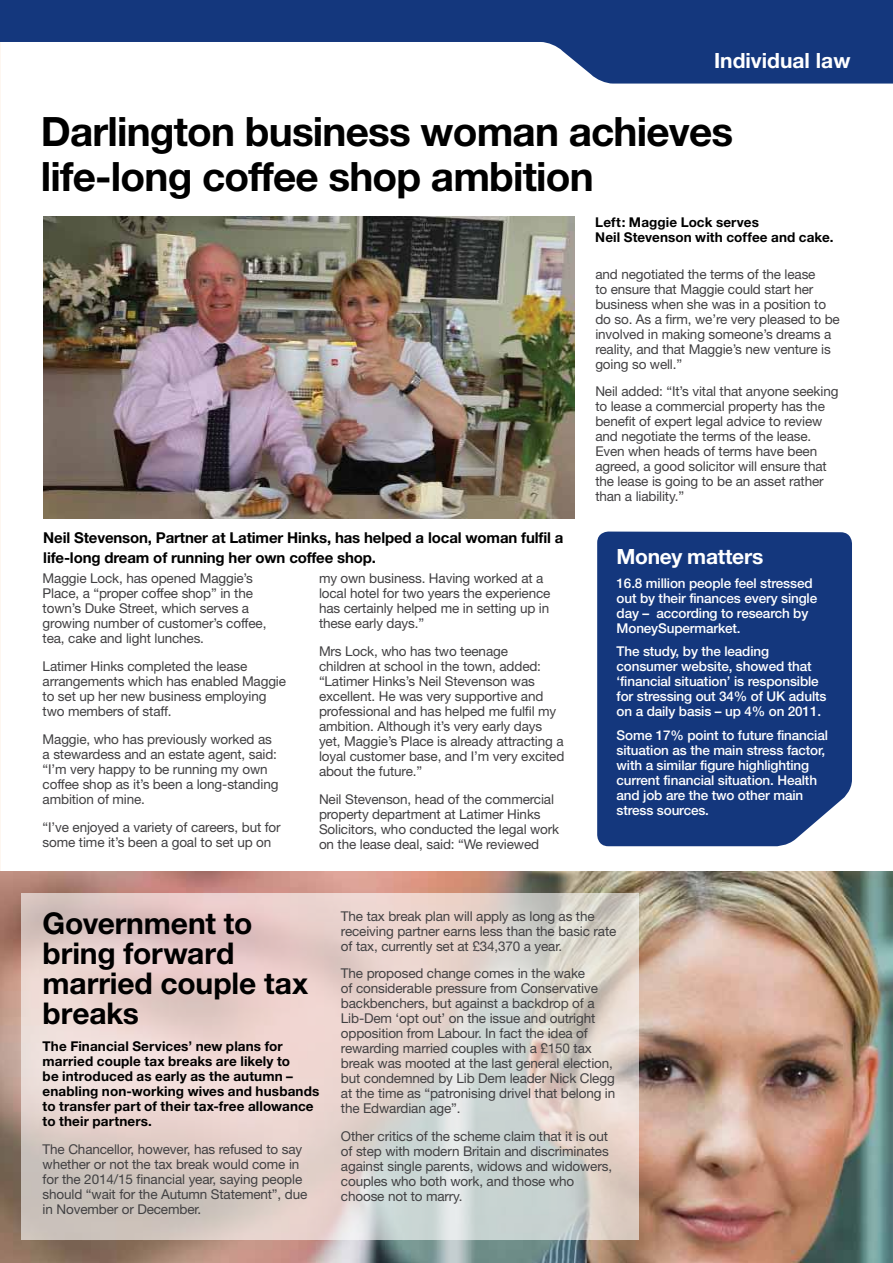
<style>
.page{position:relative;width:893px;height:1263px;background:#fff}
.page>*{position:absolute;margin:0;border:0;box-sizing:border-box;transform-origin:0 0}
.t1{font:700 40.5px/45px "Helvetica Neue";letter-spacing:-.02em;color:#000}
.t2{font:700 30px/30px "Helvetica Neue";letter-spacing:-.005em;color:#000}
.t3{font:700 21px "Helvetica Neue";color:#fff}
.t4{font:700 15px/19.5px "Helvetica Neue";letter-spacing:-.01em;color:#000}
.t5{font:13.5px/15px "Helvetica Neue";letter-spacing:-.01em;color:#414042}
.t6{font:500 13.5px/15px "Helvetica Neue";letter-spacing:-.01em;color:#fff}
.t7{font:700 13.5px/15px "Helvetica Neue";letter-spacing:.01em;color:#000}
</style>
<div class="page">
<img style="left:0;top:872px;width:893px;height:391px">
<svg style="left:21px;top:893px;width:618px;height:346px;background:#ded1cc"></svg>
<img style="left:43px;top:217px;width:531px;height:302px">
<div style="left:597px;top:531px;width:255px;height:315px;background:#14377d"></div>
<svg style="left:0;top:0;width:893px;height:84px;fill:#14377d"></svg>
<h3 class="t3" style="left:714px;top:48px;width:138px">Individual law</h3>
<h1 class="t1" style="left:41px;top:109px;width:694px">Darlington business woman achieves life-long coffee shop ambition</h1>
<p class="t7" style="left:595px;top:215px;width:240px">Left: Maggie Lock serves<br>Neil Stevenson with coffee and cake.</p>
<p class="t4" style="left:43px;top:528px;width:522px">Neil Stevenson, Partner at Latimer Hinks, has helped a local woman fulfil a life-long dream of running her own coffee shop.</p>
<p class="t5" style="left:43px;top:571px;width:225px">Maggie Lock, has opened Maggie’s Place, a “proper coffee shop” in the town’s Duke Street, which serves a growing number of customer’s coffee, tea, cake and light lunches.</p>
<p class="t5" style="left:43px;top:658px;width:245px">Latimer Hinks completed the lease arrangements which has enabled Maggie to set up her new business employing two members of staff.</p>
<p class="t5" style="left:43px;top:731px;width:237px">Maggie, who has previously worked as a stewardess and an estate agent, said: “I’m very happy to be running my own coffee shop as it’s been a long-standing ambition of mine.</p>
<p class="t5" style="left:43px;top:819px;width:240px">“I’ve enjoyed a variety of careers, but for some time it’s been a goal to set up on</p>
<p class="t5" style="left:319px;top:571px;width:233px">my own business. Having worked at a local hotel for two years the experience has certainly helped me in setting up in these early days.”</p>
<p class="t5" style="left:319px;top:643px;width:247px">Mrs Lock, who has two teenage<br>children at school in the town, added: “Latimer Hinks’s Neil Stevenson was excellent. He was very supportive and professional and has helped me fulfil my ambition. Although it’s very early days yet, Maggie’s Place is already attracting a loyal customer base, and I’m very excited about the future.”</p>
<p class="t5" style="left:319px;top:791px;width:242px">Neil Stevenson, head of the commercial property department at Latimer Hinks Solicitors, who conducted the legal work on the lease deal, said: “We reviewed</p>
<p class="t5" style="left:595px;top:266px;width:246px">and negotiated the terms of the lease<br>to ensure that Maggie could start her business when she was in a position to do so. As a firm, we’re very pleased to be involved in making someone’s dreams a reality, and that Maggie’s new venture is going so well.”</p>
<p class="t5" style="left:595px;top:384px;width:245px">Neil added: “It’s vital that anyone seeking to lease a commercial property has the benefit of expert legal advice to review and negotiate the terms of the lease.<br>Even when heads of terms have been agreed, a good solicitor will ensure that the lease is going to be an asset rather than a liability.”</p>
<h3 class="t3" style="left:617px;top:544px;width:148px">Money matters</h3>
<p class="t6" style="left:617px;top:575px;width:202px">16.8 million people feel stressed out by their finances every single day – according to research by<br>MoneySupermarket.</p>
<p class="t6" style="left:617px;top:644px;width:211px">The study, by the leading consumer website, showed that ‘financial situation’ is responsible for stressing out 34% of UK adults on a daily basis – up 4% on 2011.</p>
<p class="t6" style="left:617px;top:727px;width:213px">Some 17% point to future financial situation as the main stress factor, with a similar figure highlighting current financial situation. Health and job are the two other main stress sources.</p>
<h2 class="t2" style="left:43px;top:907px;width:267px">Government to bring forward married couple tax breaks</h2>
<p class="t7" style="left:43px;top:1039px;width:278px">The Financial Services’ new plans for married couple tax breaks are likely to<br>be introduced as early as the autumn – enabling non-working wives and husbands to transfer part of their tax-free allowance to their partners.</p>
<p class="t5" style="left:43px;top:1141px;width:266px">The Chancellor, however, has refused to say whether or not the tax break would come in for the 2014/15 financial year, saying people should “wait for the Autumn Statement”, due in November or December.</p>
<p class="t5" style="left:341px;top:908px;width:277px">The tax break plan will apply as long as the receiving partner earns less than the basic rate of tax, currently set at £34,370 a year.</p>
<p class="t5" style="left:341px;top:966px;width:276px">The proposed change comes in the wake<br>of considerable pressure from Conservative backbenchers, but against a backdrop of a Lib-Dem ‘opt out’ on the issue and outright opposition from Labour. In fact the idea of rewarding married couples with a £150 tax break was mooted at the last general election, but condemned by Lib Dem leader Nick Clegg at the time as “patronising drivel that belong in the Edwardian age”.</p>
<p class="t5" style="left:341px;top:1129px;width:273px">Other critics of the scheme claim that it is out of step with modern Britain and discriminates against single parents, widows and widowers, couples who both work, and those who choose not to marry.</p>
</div>
